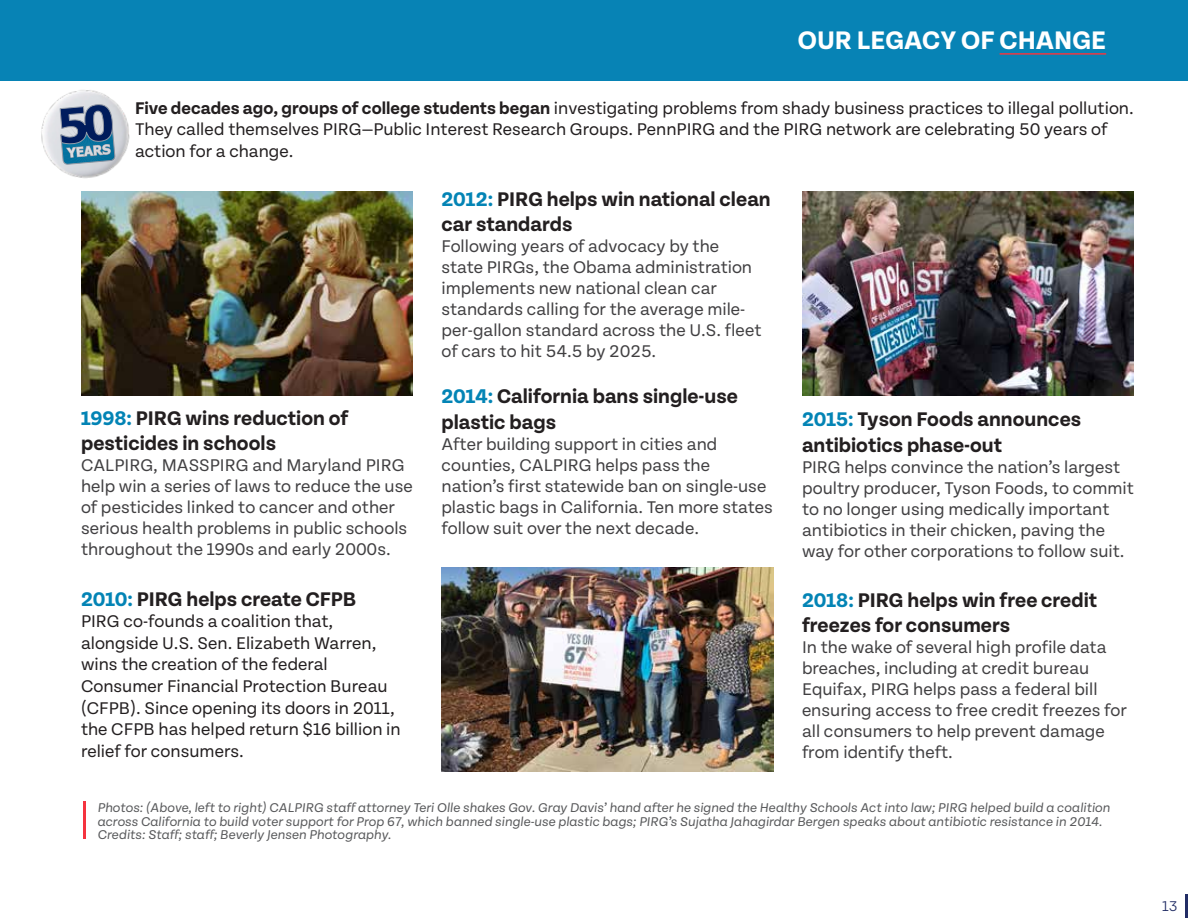
<style>
.page{position:relative;width:1188px;height:918px;background:#fff}
.page>*{position:absolute;margin:0;border:0;box-sizing:border-box;transform-origin:0 0}
.t1{font:700 27px "Tenon";color:#fff}
.t2{font:700 21px/25.2px "Tenon";color:#231f20}
.t3{font:18px/21px "Tenon";color:#414042}
.t4{font:18px/21.6px "Tenon";color:#231f20}
.t5{font:300 15px "Tenon";color:#222d65}
.t6{font:italic 13.5px/13.5px "Tenon";color:#58595b}
.s1{font-weight:700}
.s2{color:#0384b5}
</style>
<div class="page">
<div style="left:0;top:0;width:1188px;height:81px;background:#0783b5"></div>
<img style="left:81px;top:191px;width:332px;height:204px">
<img style="left:441px;top:567px;width:332px;height:204px">
<img style="left:802px;top:191px;width:332px;height:204px">
<hr style="left:83px;top:801px;width:3px;height:38px;background:#f5333f">
<hr style="left:1185px;top:894px;width:3px;height:24px;background:#222d65">
<hr style="left:1000px;top:53px;width:106px;height:2px;background:#ef3842">
<img style="left:41px;top:90px;width:113px;height:112px">
<svg style="left:59px;top:103px;width:57px;height:62px;background:#6081a1"></svg>
<h1 class="t1" style="left:798px;top:26px;width:310px">OUR LEGACY OF CHANGE</h1>
<p class="t4" style="left:135px;top:97px;width:1000px"><span class="s1">Five decades ago, groups of college students began</span> investigating problems from shady business practices to illegal pollution.<br>They called themselves PIRG—Public Interest Research Groups. PennPIRG and the PIRG network are celebrating 50 years of action for a change.</p>
<p class="t2" style="left:441px;top:187px;width:331px"><span class="s2">2012:</span> PIRG helps win national clean car standards</p>
<p class="t3" style="left:441px;top:236px;width:322px">Following years of advocacy by the state PIRGs, the Obama administration implements new national clean car standards calling for the average mile&shy;per-gallon standard across the U.S. fleet of cars to hit 54.5 by 2025.</p>
<p class="t2" style="left:441px;top:385px;width:298px"><span class="s2">2014:</span> California bans single-use plastic bags</p>
<p class="t3" style="left:441px;top:434px;width:333px">After building support in cities and counties, CALPIRG helps pass the nation’s first statewide ban on single-use plastic bags in California. Ten more states follow suit over the next decade.</p>
<p class="t2" style="left:81px;top:406px;width:269px"><span class="s2">1998:</span> PIRG wins reduction of pesticides in schools</p>
<p class="t3" style="left:81px;top:455px;width:333px">CALPIRG, MASSPIRG and Maryland PIRG help win a series of laws to reduce the use of pesticides linked to cancer and other serious health problems in public schools throughout the 1990s and early 2000s.</p>
<p class="t2" style="left:81px;top:587px;width:277px"><span class="s2">2010:</span> PIRG helps create CFPB</p>
<p class="t4" style="left:81px;top:611px;width:321px">PIRG co-founds a coalition that, alongside U.S. Sen. Elizabeth Warren, wins the creation of the federal Consumer Financial Protection Bureau (CFPB). Since opening its doors in 2011, the CFPB has helped return $16 billion in relief for consumers.</p>
<p class="t2" style="left:802px;top:408px;width:281px"><span class="s2">2015:</span> Tyson Foods announces antibiotics phase-out</p>
<p class="t3" style="left:802px;top:457px;width:333px">PIRG helps convince the nation’s largest poultry producer, Tyson Foods, to commit to no longer using medically important antibiotics in their chicken, paving the way for other corporations to follow suit.</p>
<p class="t2" style="left:802px;top:588px;width:297px"><span class="s2">2018:</span> PIRG helps win free credit freezes for consumers</p>
<p class="t3" style="left:802px;top:637px;width:326px">In the wake of several high profile data breaches, including at credit bureau Equifax, PIRG helps pass a federal bill ensuring access to free credit freezes for all consumers to help prevent damage from identify theft.</p>
<p class="t6" style="left:98px;top:801px;width:1014px">Photos: (Above, left to right) CALPIRG staff attorney Teri Olle shakes Gov. Gray Davis’ hand after he signed the Healthy Schools Act into law; PIRG helped build a coalition across California to build voter support for Prop 67, which banned single-use plastic bags; PIRG’s Sujatha Jahagirdar Bergen speaks about antibiotic resistance in 2014.<br>Credits: Staff; staff; Beverly Jensen Photography.</p>
<p class="t5" style="left:1162px;top:898px;width:17px">13</p>
</div>
